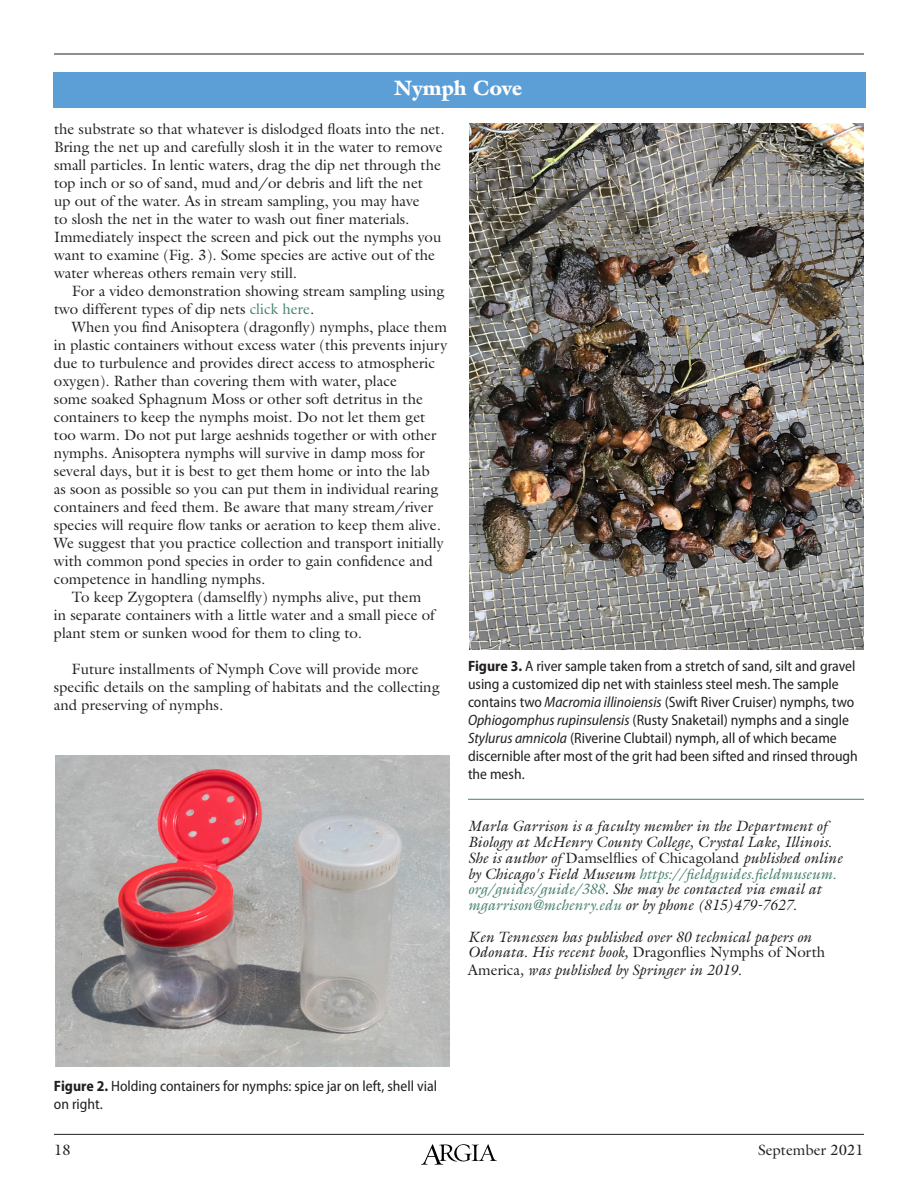
<style>
.page{position:relative;width:918px;height:1188px;background:#fff}
.page>*{position:absolute;margin:0;border:0;box-sizing:border-box;transform-origin:0 0}
.t1{font:900 21px "Galliard Std";color:#fff}
.t2{font:15px/18px "Galliard Std";color:#231f20}
.t3{font:italic 15px/15.8px "Galliard Std";color:#231f20}
.t4{font:semi-condensed 15px/18px "Myriad Pro";color:#231f20}
.s1{color:#46826e}
.s2{font-weight:700}
.s3{font-style:italic}
.s4{font-style:normal}
.s5{color:#478070}
.s6{color:#478270}
</style>
<div class="page">
<hr style="left:54px;top:54px;width:810px;height:1px;background:#231f20">
<hr style="left:54px;top:1134px;width:810px;height:1px;background:#231f20">
<svg style="left:421px;top:1144px;width:76px;height:21px"></svg>
<div style="left:53px;top:72px;width:812px;height:36px;background:#5c9fd6"></div>
<hr style="left:468px;top:799px;width:396px;height:1px;background:#46826e">
<img style="left:55px;top:755px;width:395px;height:311px">
<img style="left:469px;top:123px;width:395px;height:527px">
<h1 class="t1" style="left:395px;top:75px;width:129px">Nymph Cove</h1>
<p class="t2" style="left:54px;top:119px;width:392px">the substrate so that whatever is dislodged floats into the net.<br>Bring the net up and carefully slosh it in the water to remove small particles. In lentic waters, drag the dip net through the top inch or so of sand, mud and/or debris and lift the net<br>up out of the water. As in stream sampling, you may have<br>to slosh the net in the water to wash out finer materials.<br>Immediately inspect the screen and pick out the nymphs you want to examine (Fig. 3). Some species are active out of the water whereas others remain very still.</p>
<p class="t2" style="left:54px;top:281px;width:392px;text-indent:18px">For a video demonstration showing stream sampling using two different types of dip nets <span class="s1">click here</span>.</p>
<p class="t2" style="left:72px;top:317px;width:377px">When you find Anisoptera (dragonfly) nymphs, place them</p>
<p class="t2" style="left:54px;top:335px;width:395px">in plastic containers without excess water (this prevents injury</p>
<p class="t2" style="left:54px;top:353px;width:382px">due to turbulence and provides direct access to atmospheric</p>
<p class="t2" style="left:54px;top:371px;width:345px">oxygen). Rather than covering them with water, place</p>
<p class="t2" style="left:54px;top:389px;width:370px">some soaked Sphagnum Moss or other soft detritus in the</p>
<p class="t2" style="left:54px;top:407px;width:373px">containers to keep the nymphs moist. Do not let them get</p>
<p class="t2" style="left:54px;top:425px;width:384px">too warm. Do not put large aeshnids together or with other</p>
<p class="t2" style="left:54px;top:443px;width:372px">nymphs. Anisoptera nymphs will survive in damp moss for</p>
<p class="t2" style="left:54px;top:461px;width:377px">several days, but it is best to get them home or into the lab</p>
<p class="t2" style="left:54px;top:479px;width:386px">as soon as possible so you can put them in individual rearing</p>
<p class="t2" style="left:54px;top:497px;width:381px">containers and feed them. Be aware that many stream/river</p>
<p class="t2" style="left:54px;top:515px;width:388px">species will require flow tanks or aeration to keep them alive.</p>
<p class="t2" style="left:54px;top:533px;width:391px">We suggest that you practice collection and transport initially</p>
<p class="t2" style="left:54px;top:551px;width:381px">with common pond species in order to gain confidence and</p>
<p class="t2" style="left:54px;top:569px;width:213px">competence in handling nymphs.</p>
<p class="t2" style="left:72px;top:587px;width:351px">To keep Zygoptera (damselfly) nymphs alive, put them</p>
<p class="t2" style="left:54px;top:605px;width:382px">in separate containers with a little water and a small piece of</p>
<p class="t2" style="left:54px;top:623px;width:310px">plant stem or sunken wood for them to cling to.</p>
<p class="t2" style="left:54px;top:659px;width:387px;text-indent:18px">Future installments of Nymph Cove will provide more specific details on the sampling of habitats and the collecting and preserving of nymphs.</p>
<p class="t4" style="left:468px;top:658px;width:391px"><span class="s2">Figure 3.</span> A river sample taken from a stretch of sand, silt and gravel using a customized dip net with stainless steel mesh. The sample contains two <span class="s3">Macromia illinoiensis</span> (Swift River Cruiser) nymphs, two <span class="s3">Ophiogomphus rupinsulensis</span> (Rusty Snaketail) nymphs and a single <span class="s3">Stylurus amnicola</span> (Riverine Clubtail) nymph, all of which became discernible after most of the grit had been sifted and rinsed through the mesh.</p>
<p class="t3" style="left:468px;top:818px;width:376px">Marla Garrison is a faculty member in the Department of Biology at McHenry County College, Crystal Lake, Illinois.<br>She is author of <span class="s4">Damselflies of Chicagoland</span> published online by Chicago's Field Museum <span class="s5">https://fieldguides.fieldmuseum. org/guides/guide/388</span>. She may be contacted via email at <span class="s6">mgarrison@mchenry.edu</span> or by phone (815)479-7627.</p>
<p class="t3" style="left:468px;top:928px;width:359px">Ken Tennessen has published over 80 technical papers on<br>Odonata. His recent book, <span class="s4">Dragonflies Nymphs of North</span></p>
<p class="t3" style="left:468px;top:962px;width:275px"><span class="s4">America</span>, was published by Springer in 2019.</p>
<p class="t4" style="left:54px;top:1078px;width:385px"><span class="s2">Figure 2.</span> Holding containers for nymphs: spice jar on left, shell vial on right.</p>
<p class="t2" style="left:54px;top:1141px;width:18px">18</p>
<p class="t2" style="left:758px;top:1141px;width:107px">September 2021</p>
</div>
